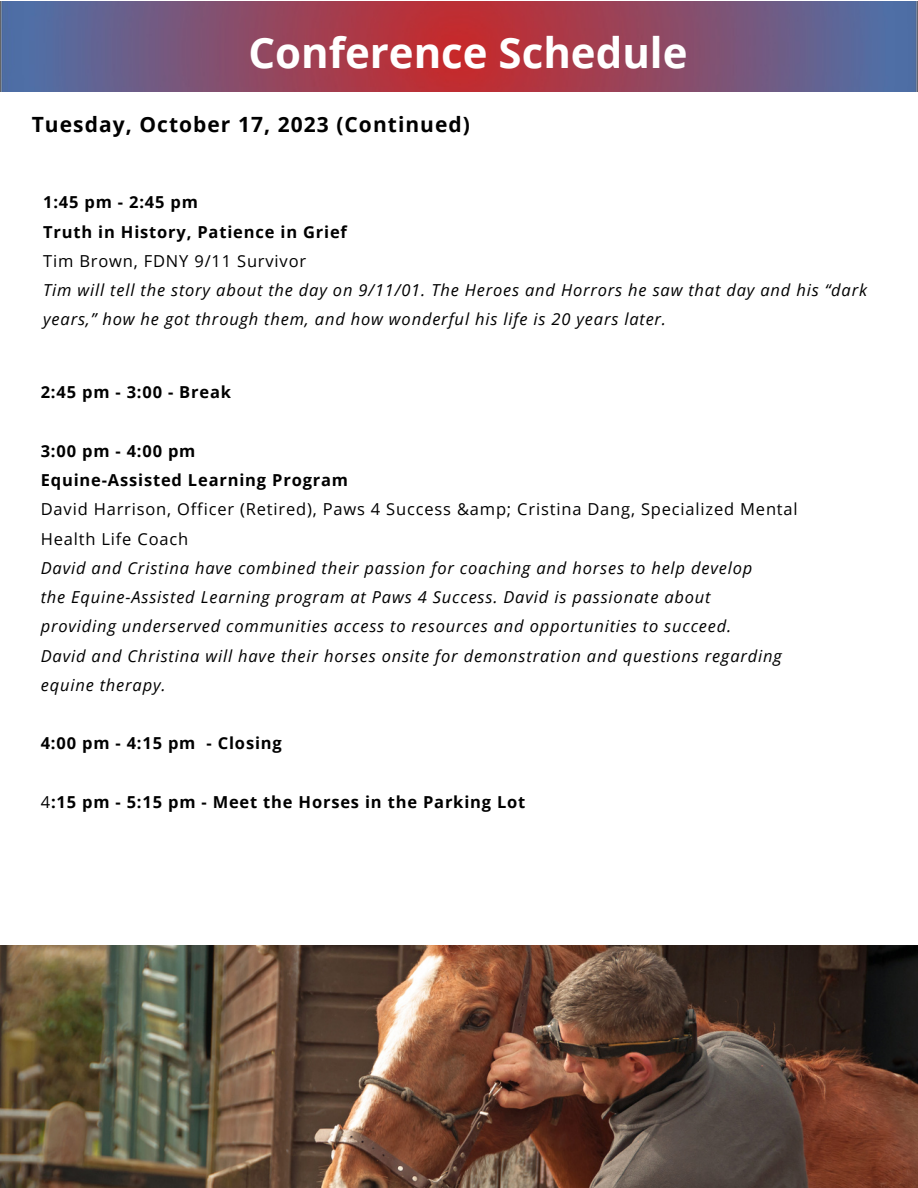
<style>
.page{position:relative;width:918px;height:1188px;background:#fff}
.page>*{position:absolute;margin:0;border:0;box-sizing:border-box;transform-origin:0 0}
.t1{font:700 42px "Open Sans";color:#fff}
.t2{font:700 21px "Open Sans";letter-spacing:.05em;color:#000}
.t3{font:italic 16.5px/29.2px "Open Sans";letter-spacing:.05em;color:#000}
.t4{font:700 16.5px "Open Sans";letter-spacing:.05em;color:#000}
.t5{font:16.5px "Open Sans";letter-spacing:.05em;color:#000}
.s1{font-weight:400}
</style>
<div class="page">
<img style="left:0;top:2px;width:918px;height:90px">
<img style="left:0;top:946px;width:918px;height:242px">
<p class="t1" style="left:248px;top:23px;width:441px">Conference Schedule</p>
<p class="t2" style="left:32px;top:110px;width:440px">Tuesday, October 17, 2023 (Continued)</p>
<p class="t4" style="left:43px;top:191px;width:156px">1:45 pm - 2:45 pm</p>
<p class="t4" style="left:43px;top:220px;width:305px">Truth in History, Patience in Grief</p>
<p class="t5" style="left:43px;top:249px;width:265px">Tim Brown, FDNY 9/11 Survivor</p>
<p class="t3" style="left:43px;top:275px;width:825px">Tim will tell the story about the day on 9/11/01. The Heroes and Horrors he saw that day and his “dark years,” how he got through them, and how wonderful his life is 20 years later.</p>
<p class="t4" style="left:41px;top:381px;width:192px">2:45 pm - 3:00 - Break</p>
<p class="t4" style="left:41px;top:439px;width:156px">3:00 pm - 4:00 pm</p>
<p class="t4" style="left:41px;top:468px;width:309px">Equine-Assisted Learning Program</p>
<p class="t5" style="left:41px;top:498px;width:759px">David Harrison, Officer (Retired), Paws 4 Success &amp;amp; Cristina Dang, Specialized Mental</p>
<p class="t5" style="left:41px;top:527px;width:149px">Health Life Coach</p>
<p class="t3" style="left:41px;top:553px;width:713px">David and Cristina have combined their passion for coaching and horses to help develop</p>
<p class="t3" style="left:41px;top:582px;width:671px">the Equine-Assisted Learning program at Paws 4 Success. David is passionate about</p>
<p class="t3" style="left:41px;top:611px;width:692px">providing underserved communities access to resources and opportunities to succeed.</p>
<p class="t3" style="left:41px;top:641px;width:743px">David and Christina will have their horses onsite for demonstration and questions regarding</p>
<p class="t3" style="left:41px;top:670px;width:126px">equine therapy.</p>
<p class="t4" style="left:41px;top:732px;width:243px">4:00 pm - 4:15 pm - Closing</p>
<p class="t4" style="left:41px;top:790px;width:486px"><span class="s1">4</span>:15 pm - 5:15 pm - Meet the Horses in the Parking Lot</p>
</div>
